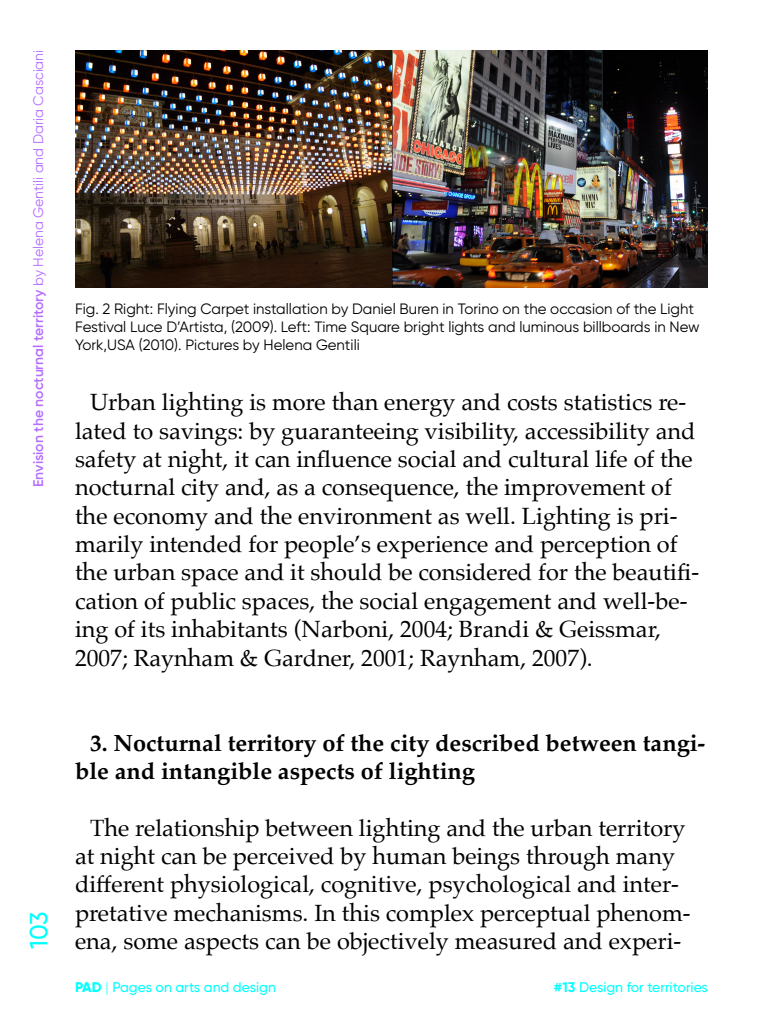
<style>
.page{position:relative;width:768px;height:1024px;background:#fff}
.page>*{position:absolute;margin:0;border:0;box-sizing:border-box;transform-origin:0 0}
.t1{font:500 25px "Gilroy";color:#0ff}
.annotation_text{font:23.5px/28.4px "Palatino";color:#000}
.t2{font:700 23.5px/28.4px "Palatino";color:#000}
.didascalia{font:15px/18px "Gilroy";color:#000}
.t3{font:14px "Gilroy";color:#b56eff}
.t4{font:500 14px "Gilroy";color:#0ff}
.s1{font-weight:600}
.s2{font-weight:800}
.s3{font-weight:300}
.s4{font-weight:700}
</style>
<div class="page">
<img style="left:75px;top:50px;width:633px;height:238px">
<p class="t3" style="left:30px;top:487px;width:439px;rotate:-90deg"><span class="s1">Envision the nocturnal territory</span> by Helena Gentili and Daria Casciani</p>
<p class="t1" style="left:23px;top:949px;width:39px;rotate:-90deg">103</p>
<p class="didascalia" style="left:75px;top:300px;width:626px">Fig. 2 Right: Flying Carpet installation by Daniel Buren in Torino on the occasion of the Light<br>Festival Luce D’Artista, (2009). Left: Time Square bright lights and luminous billboards in New<br>York,USA (2010). Pictures by Helena Gentili</p>
<p class="annotation_text" style="left:75px;top:388px;width:626px;text-indent:15px">Urban lighting is more than energy and costs statistics re&shy;lated to savings: by guaranteeing visibility, accessibility and safety at night, it can influence social and cultural life of the nocturnal city and, as a consequence, the improvement of the economy and the environment as well. Lighting is pri&shy;marily intended for people’s experience and perception of the urban space and it should be considered for the beautifi&shy;cation of public spaces, the social engagement and well-be&shy;ing of its inhabitants (Narboni, 2004; Brandi &amp; Geissmar, 2007; Raynham &amp; Gardner, 2001; Raynham, 2007).</p>
<p class="t2" style="left:75px;top:728px;width:632px;text-indent:15px">3. Nocturnal territory of the city described between tangi&shy;ble and intangible aspects of lighting</p>
<p class="annotation_text" style="left:75px;top:813px;width:617px;text-indent:15px">The relationship between lighting and the urban territory at night can be perceived by human beings through many different physiological, cognitive, psychological and inter&shy;pretative mechanisms. In this complex perceptual phenom&shy;ena, some aspects can be objectively measured and experi-</p>
<p class="t4" style="left:75px;top:979px;width:202px"><span class="s2">PAD</span> <span class="s3">|</span> Pages on arts and design</p>
<p class="t4" style="left:554px;top:979px;width:156px"><span class="s4">#13</span> Design for territories</p>
</div>
